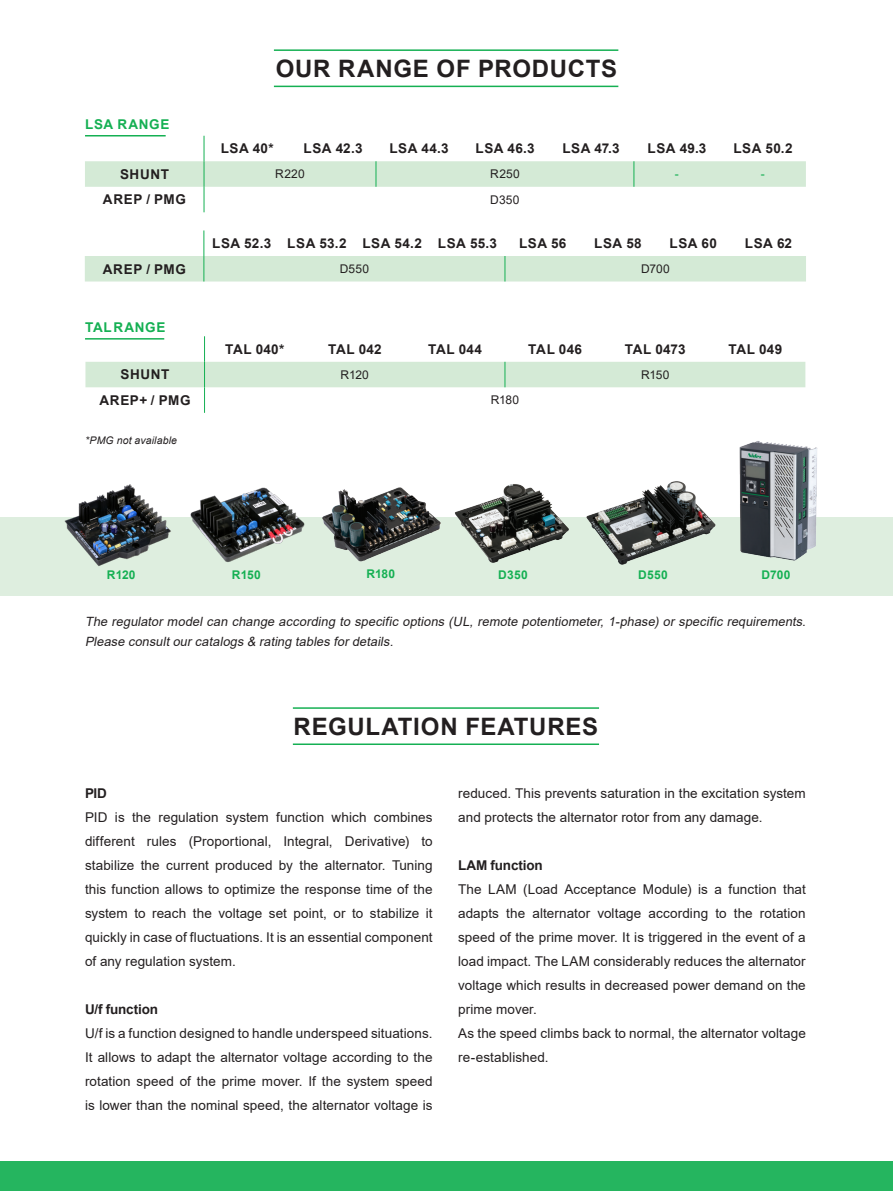
<style>
.page{position:relative;width:893px;height:1191px;background:#fff}
.page>*{position:absolute;margin:0;border:0;box-sizing:border-box;transform-origin:0 0}
.Sous-Titre{font:700 24px "Arial";letter-spacing:.03em;color:#231f20}
.Corps_de_texte{font:13.5px/24px "Arial";letter-spacing:.005em;color:#231f20;text-align:justify}
.Corps_de_texte-2{font:700 13.5px "Arial";letter-spacing:.035em;color:#231f20}
.Corps_de_texte-3{font:700 13.5px "Arial";letter-spacing:.05em;color:#15b053}
.Corps_de_texte-4{font:700 13.5px "Arial";letter-spacing:-.015em;color:#231f20}
.Corps_de_texte-5{font:700 13.5px "Arial";letter-spacing:-.01em;color:#231f20}
.Corps_de_texte-6{font:italic 12.75px/19.5px "Arial";color:#231f20}
.Corps_de_texte-7{font:12px "Arial";letter-spacing:.015em;color:#231f20}
.Corps_de_texte-8{font:700 12px "Arial";letter-spacing:.015em;color:#15b053}
.Corps_de_texte-9{font:12px "Arial";color:#15b053}
.Corps_de_texte-10{font:italic 10.5px "Arial";letter-spacing:.015em;color:#231f20}
</style>
<div class="page">
<div style="left:0;top:1161px;width:893px;height:30px;background:#25b55f"></div>
<div style="left:0;top:516px;width:893px;height:79px;background:#deeedf"></div>
<img style="left:62px;top:484px;width:118px;height:82px">
<img style="left:449px;top:484px;width:128px;height:79px">
<img style="left:184px;top:487px;width:125px;height:75px">
<img style="left:318px;top:487px;width:125px;height:75px">
<img style="left:584px;top:481px;width:137px;height:84px">
<img style="left:729px;top:441px;width:94px;height:120px">
<hr style="left:293px;top:707px;width:306px;height:2px;background:#15b053">
<hr style="left:274px;top:49px;width:344px;height:2px;background:#15b053">
<hr style="left:293px;top:743px;width:306px;height:2px;background:#15b053">
<hr style="left:274px;top:86px;width:344px;height:1px;background:#15b053">
<hr style="left:85px;top:135px;width:81px;height:1px;background:#15b053">
<svg style="left:85px;top:136px;width:721px;height:76px"></svg>
<svg style="left:85px;top:230px;width:721px;height:51px"></svg>
<svg style="left:85px;top:336px;width:720px;height:77px"></svg>
<p class="Corps_de_texte-3" style="left:85px;top:115px;width:86px">LSA RANGE</p>
<p class="Sous-Titre" style="left:276px;top:52px;width:343px">OUR RANGE OF PRODUCTS</p>
<p class="Corps_de_texte-2" style="left:221px;top:139px;width:54px">LSA 40*</p>
<p class="Corps_de_texte-2" style="left:304px;top:139px;width:61px">LSA 42.3</p>
<p class="Corps_de_texte-2" style="left:389px;top:139px;width:61px">LSA 44.3</p>
<p class="Corps_de_texte-2" style="left:475px;top:139px;width:61px">LSA 46.3</p>
<p class="Corps_de_texte-2" style="left:562px;top:139px;width:59px">LSA 47.3</p>
<p class="Corps_de_texte-2" style="left:648px;top:139px;width:60px">LSA 49.3</p>
<p class="Corps_de_texte-2" style="left:733px;top:139px;width:61px">LSA 50.2</p>
<p class="Corps_de_texte-2" style="left:120px;top:165px;width:50px">SHUNT</p>
<p class="Corps_de_texte-7" style="left:275px;top:166px;width:31px">R220</p>
<p class="Corps_de_texte-7" style="left:490px;top:166px;width:31px">R250</p>
<p class="Corps_de_texte-9" style="left:675px;top:166px;width:5px">-</p>
<p class="Corps_de_texte-9" style="left:761px;top:166px;width:5px">-</p>
<p class="Corps_de_texte-2" style="left:103px;top:190px;width:85px">AREP / PMG</p>
<p class="Corps_de_texte-7" style="left:490px;top:191px;width:31px">D350</p>
<p class="Corps_de_texte-2" style="left:212px;top:234px;width:61px">LSA 52.3</p>
<p class="Corps_de_texte-2" style="left:287px;top:234px;width:61px">LSA 53.2</p>
<p class="Corps_de_texte-2" style="left:362px;top:234px;width:61px">LSA 54.2</p>
<p class="Corps_de_texte-2" style="left:438px;top:234px;width:61px">LSA 55.3</p>
<p class="Corps_de_texte-2" style="left:519px;top:234px;width:49px">LSA 56</p>
<p class="Corps_de_texte-2" style="left:594px;top:234px;width:49px">LSA 58</p>
<p class="Corps_de_texte-2" style="left:669px;top:234px;width:49px">LSA 60</p>
<p class="Corps_de_texte-2" style="left:745px;top:234px;width:49px">LSA 62</p>
<p class="Corps_de_texte-2" style="left:103px;top:259px;width:85px">AREP / PMG</p>
<p class="Corps_de_texte-7" style="left:340px;top:261px;width:31px">D550</p>
<p class="Corps_de_texte-7" style="left:641px;top:261px;width:30px">D700</p>
<p class="Corps_de_texte-3" style="left:85px;top:317px;width:82px">TAL RANGE</p>
<p class="Corps_de_texte-2" style="left:225px;top:340px;width:61px">TAL 040*</p>
<p class="Corps_de_texte-2" style="left:328px;top:340px;width:55px">TAL 042</p>
<p class="Corps_de_texte-2" style="left:428px;top:340px;width:55px">TAL 044</p>
<p class="Corps_de_texte-2" style="left:528px;top:340px;width:55px">TAL 046</p>
<p class="Corps_de_texte-2" style="left:625px;top:340px;width:62px">TAL 0473</p>
<p class="Corps_de_texte-2" style="left:729px;top:340px;width:55px">TAL 049</p>
<p class="Corps_de_texte-2" style="left:121px;top:365px;width:50px">SHUNT</p>
<p class="Corps_de_texte-7" style="left:341px;top:366px;width:30px">R120</p>
<p class="Corps_de_texte-7" style="left:641px;top:366px;width:30px">R150</p>
<p class="Corps_de_texte-2" style="left:99px;top:391px;width:93px">AREP+ / PMG</p>
<p class="Corps_de_texte-7" style="left:491px;top:392px;width:30px">R180</p>
<p class="Corps_de_texte-10" style="left:85px;top:433px;width:94px">*PMG not available</p>
<p class="Corps_de_texte-8" style="left:107px;top:566px;width:30px">R120</p>
<p class="Corps_de_texte-8" style="left:232px;top:566px;width:30px">R150</p>
<p class="Corps_de_texte-8" style="left:366px;top:565px;width:30px">R180</p>
<p class="Corps_de_texte-8" style="left:498px;top:566px;width:31px">D350</p>
<p class="Corps_de_texte-8" style="left:638px;top:566px;width:31px">D550</p>
<p class="Corps_de_texte-8" style="left:761px;top:566px;width:31px">D700</p>
<p class="Corps_de_texte-6" style="left:85px;top:612px;width:725px">The regulator model can change according to specific options (UL, remote potentiometer, 1-phase) or specific requirements.<br>Please consultourcatalogs &amp; rating tables fordetails.</p>
<p class="Sous-Titre" style="left:293px;top:710px;width:306px">REGULATION FEATURES</p>
<p class="Corps_de_texte-2" style="left:85px;top:783px;width:24px">PID</p>
<p class="Corps_de_texte" style="left:85px;top:805px;width:349px">PID is the regulation system function which combines different rules (Proportional, Integral, Derivative) to stabilize the current produced by the alternator. Tuning this function allows to optimize the response time of the system to reach the voltage set point, or to stabilize it quickly in case of fluctuations. It is an essential component of any regulation system.</p>
<p class="Corps_de_texte-4" style="left:85px;top:999px;width:75px">U/f function</p>
<p class="Corps_de_texte" style="left:85px;top:1021px;width:349px">U/f is a function designed to handle underspeed situations.<br>It allows to adapt the alternator voltage according to the rotation speed of the prime mover. If the system speed is lower than the nominal speed, the alternator voltage is</p>
<p class="Corps_de_texte" style="left:458px;top:781px;width:349px">reduced. This prevents saturation in the excitation system and protects the alternator rotor from any damage.</p>
<p class="Corps_de_texte-5" style="left:458px;top:855px;width:86px">LAM function</p>
<p class="Corps_de_texte" style="left:458px;top:877px;width:349px">The LAM (Load Acceptance Module) is a function that adapts the alternator voltage according to the rotation speed of the prime mover. It is triggered in the event of a load impact. The LAM considerably reduces the alternator voltage which results in decreased power demand on the prime mover.</p>
<p class="Corps_de_texte" style="left:458px;top:1021px;width:349px">As the speed climbs back to normal, the alternator voltage re-established.</p>
</div>
